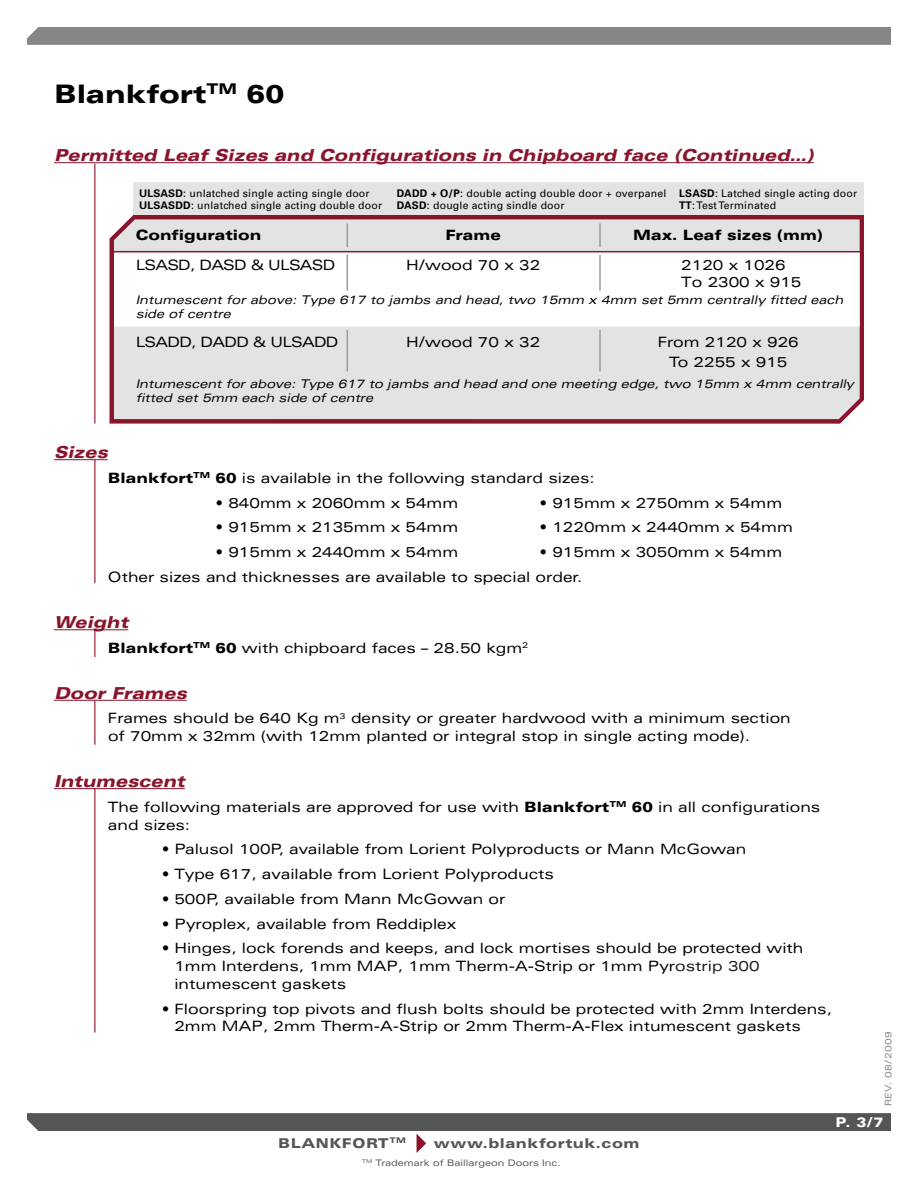
<style>
.page{position:relative;width:918px;height:1188px;background:#fff}
.page>*{position:absolute;margin:0;border:0;box-sizing:border-box;transform-origin:0 0}
.t1{font:900 expanded 25.5px "Univers";color:#000}
.t2{font:italic 900 expanded 16.5px "Univers";color:#8a142b}
.t3{font:expanded 14.25px/18px "Univers";color:#000}
.t4{font:900 expanded 14.25px "Univers";color:#000}
.t5{font:expanded 14.25px "Univers";letter-spacing:-.05em;color:#000}
.t6{font:900 expanded 13.5px "Univers";letter-spacing:.04em;color:#545555}
.t7{font:900 expanded 13.5px "Univers";color:#fff}
.t8{font:italic expanded 12px/14.4px "Univers";color:#000}
.t9{font:10.5px/12px "Univers";letter-spacing:.02em;color:#000}
.t10{font:expanded 9px "Univers";color:#545555}
.t11{font:expanded 9px "Univers";letter-spacing:.04em;color:#868687}
.s1{font-weight:700}
.s2{font-weight:900}
.s3{color:#1a171b}
</style>
<div class="page">
<div style="left:27px;top:27px;width:864px;height:18px;background:#868687"></div>
<svg style="left:27px;top:1113px;width:864px;height:40px"></svg>
<hr style="left:54px;top:459px;width:54px;height:1px;background:#8a142b">
<hr style="left:94px;top:459px;width:1px;height:124px;background:#8a142b">
<hr style="left:54px;top:629px;width:74px;height:1px;background:#8a142b">
<svg style="left:94px;top:630px;width:1px;height:27px"></svg>
<hr style="left:54px;top:700px;width:133px;height:1px;background:#8a142b">
<hr style="left:94px;top:700px;width:1px;height:45px;background:#8a142b">
<hr style="left:54px;top:788px;width:131px;height:1px;background:#8a142b">
<hr style="left:94px;top:788px;width:1px;height:245px;background:#8a142b">
<svg style="left:109px;top:215px;width:755px;height:209px;background:#94293e"></svg>
<div style="left:114px;top:219px;width:746px;height:200px;background:#e3e3e4"></div>
<div style="left:133px;top:182px;width:730px;height:33px;background:#e3e3e4"></div>
<svg style="left:114px;top:252px;width:746px;height:75px"></svg>
<hr style="left:112px;top:251px;width:749px;height:1px;background:#8a142b">
<hr style="left:54px;top:162px;width:760px;height:1px;background:#8a142b">
<hr style="left:94px;top:164px;width:1px;height:260px;background:#8a142b">
<svg style="left:347px;top:223px;width:1px;height:24px"></svg>
<hr style="left:599px;top:223px;width:2px;height:24px;background:#9b9b9c">
<hr style="left:347px;top:330px;width:1px;height:42px;background:#9b9b9c">
<hr style="left:599px;top:330px;width:2px;height:42px;background:#9b9b9c">
<hr style="left:347px;top:255px;width:1px;height:36px;background:#9b9b9c">
<hr style="left:599px;top:255px;width:2px;height:36px;background:#9b9b9c">
<h1 class="t1" style="left:54px;top:79px;width:232px">Blankfort<sup>TM</sup> 60</h1>
<p class="t2" style="left:54px;top:146px;width:761px">Permitted Leaf Sizes and Configurations in Chipboard face (Continued…)</p>
<p class="t9" style="left:139px;top:187px;width:245px"><span class="s1">ULSASD</span>: unlatched single acting single door<br><span class="s1">ULSASDD</span>: unlatched single acting double door</p>
<p class="t9" style="left:397px;top:187px;width:271px"><span class="s1">DADD + O/P</span>: double acting double door + overpanel<br><span class="s1">DASD</span>: dougle acting sindle door</p>
<p class="t9" style="left:679px;top:187px;width:180px"><span class="s1">LSASD</span>: Latched single acting door<br><span class="s1">TT</span>:TestTerminated</p>
<p class="t4" style="left:136px;top:227px;width:127px">Configuration</p>
<p class="t4" style="left:446px;top:227px;width:57px">Frame</p>
<p class="t4" style="left:633px;top:227px;width:192px">Max. Leaf sizes (mm)</p>
<p class="t5" style="left:136px;top:257px;width:201px">LSASD, DASD &amp; ULSASD</p>
<p class="t3" style="left:406px;top:256px;width:135px">H/wood 70 x 32</p>
<p class="t3" style="left:681px;top:256px;width:122px;line-height:17.1px">2120 x 1026<br>To 2300 x 915</p>
<p class="t8" style="left:136px;top:292px;width:709px">Intumescent for above: Type 617 to jambs and head, two 15mm x 4mm set 5mm centrally fitted each side of centre</p>
<p class="t5" style="left:136px;top:333px;width:204px">LSADD, DADD &amp; ULSADD</p>
<p class="t3" style="left:406px;top:332px;width:135px">H/wood 70 x 32</p>
<p class="t3" style="left:658px;top:331px;width:143px;line-height:20.2px;text-align:center">From 2120 x 926<br>To 2255 x 915</p>
<p class="t2" style="left:54px;top:443px;width:55px">Sizes</p>
<p class="t8" style="left:136px;top:376px;width:720px">Intumescent for above: Type 617 to jambs and head and one meeting edge, two 15mm x 4mm centrally fitted set 5mm each side of centre</p>
<p class="t3" style="left:108px;top:469px;width:488px"><span class="s2">Blankfort</span><sup>TM</sup> <span class="s2">60</span> is available in the following standard sizes:</p>
<p class="t3" style="left:216px;top:493px;width:244px">• 840mm x 2060mm x 54mm</p>
<p class="t3" style="left:540px;top:493px;width:244px">• 915mm x 2750mm x 54mm</p>
<p class="t3" style="left:216px;top:518px;width:244px">• 915mm x 2135mm x 54mm</p>
<p class="t3" style="left:540px;top:518px;width:254px">• 1220mm x 2440mm x 54mm</p>
<p class="t3" style="left:216px;top:543px;width:244px">• 915mm x 2440mm x 54mm</p>
<p class="t3" style="left:108px;top:539px;width:676px;line-height:24.8px;text-indent:432px">• 915mm x 3050mm x 54mm<br>Other sizes and thicknesses are available to special order.</p>
<p class="t2" style="left:54px;top:613px;width:76px">Weight</p>
<p class="t3" style="left:108px;top:639px;width:422px"><span class="s2">Blankfort</span><sup>TM</sup> <span class="s2">60</span> with chipboard faces – 28.50 kgm<sup>2</sup></p>
<p class="t2" style="left:54px;top:683px;width:134px">Door Frames</p>
<p class="t3" style="left:108px;top:709px;width:684px">Frames should be 640 Kg m<sup>3</sup> density or greater hardwood with a minimum section of 70mm x 32mm (with 12mm planted or integral stop in single acting mode).</p>
<p class="t2" style="left:54px;top:771px;width:132px">Intumescent</p>
<p class="t3" style="left:108px;top:797px;width:714px">The following materials are approved for use with <span class="s2">Blankfort</span><sup>TM</sup> <span class="s2">60</span> in all configurations and sizes:</p>
<p class="t3" style="left:162px;top:840px;width:586px">• Palusol 100P, available from Lorient Polyproducts or Mann McGowan</p>
<p class="t3" style="left:162px;top:890px;width:345px">• 500P, available from Mann McGowan or</p>
<p class="t3" style="left:162px;top:865px;width:394px">• Type 617, available from Lorient Polyproducts</p>
<p class="t3" style="left:162px;top:914px;width:296px">• Pyroplex, available from Reddiplex</p>
<p class="t3" style="left:174px;top:939px;width:631px;line-height:17.5px;text-indent:-12px">• Hinges, lock forends and keeps, and lock mortises should be protected with<br>1mm Interdens, 1mm MAP, 1mm Therm-A-Strip or 1mm Pyr<span class="s3">ostrip 300 </span>intumescent gaskets</p>
<p class="t3" style="left:174px;top:1000px;width:659px;line-height:17.1px;text-indent:-12px">• Floorspring top pivots and flush bolts should be protected with 2mm Interdens,<br>2mm MAP, 2mm Therm-A-Strip or 2mm Therm-A-Flex intumescent gaskets</p>
<p class="t11" style="left:883px;top:1106px;width:76px;rotate:-90deg">REV. 08/2009</p>
<p class="t6" style="left:278px;top:1135px;width:129px">BLANKFORT<sup>TM</sup></p>
<p class="t6" style="left:434px;top:1135px;width:207px">www.blankfortuk.com</p>
<p class="t10" style="left:362px;top:1158px;width:200px"><sup>TM</sup> Trademark of Baillargeon Doors Inc.</p>
<p class="t7" style="left:836px;top:1114px;width:49px">P. 3/7</p>
</div>
